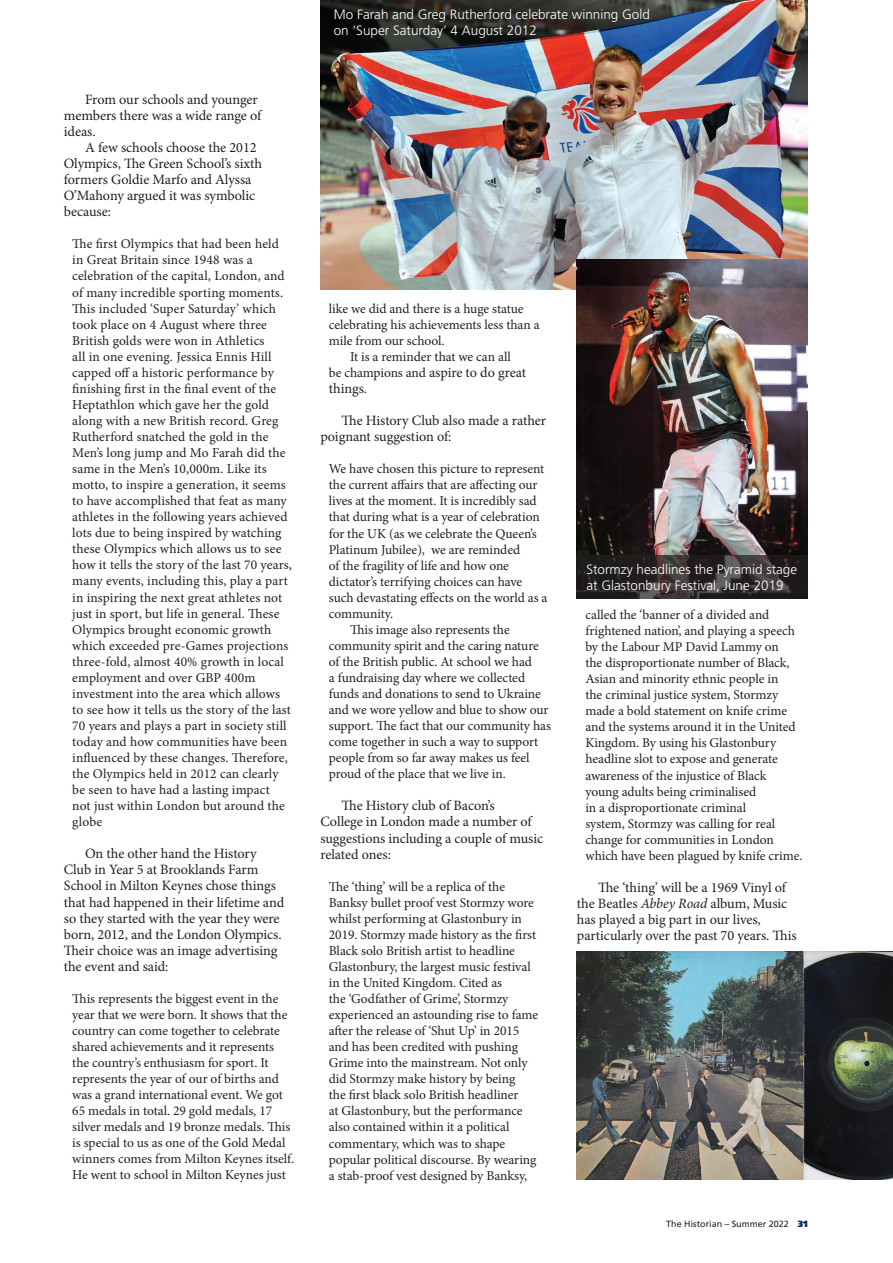
<style>
.page{position:relative;width:893px;height:1263px;background:#fff}
.page>*{position:absolute;margin:0;border:0;box-sizing:border-box;transform-origin:0 0}
.Haz_Body_text{font:14.25px/16px "Minion Pro";letter-spacing:-.005em;color:#231f20}
.Haz_body_text_1st_pa{font:13.5px/16px "Minion Pro";letter-spacing:-.005em;color:#231f20}
.Haz_Body_text-2{font:13.5px/16px "Minion Pro";letter-spacing:-.005em;color:#231f20}
.Haz_Body_text_2{font:300 13.5px/16.2px "Frutiger";color:#fff}
.t1{font:9px "Frutiger";color:#231f20}
.s1{font-size:13.5px}
.s2{font-style:italic}
.s3{font-weight:900;color:#00295c}
</style>
<div class="page">
<img style="left:320px;top:0;width:488px;height:289px">
<img style="left:577px;top:259px;width:231px;height:296px">
<svg style="left:577px;top:555px;width:231px;height:43px;background:#2f2b2b"></svg>
<img style="left:577px;top:951px;width:316px;height:229px">
<p class="Haz_Body_text" style="left:64px;top:91px;width:199px;text-indent:21px">From our schools and younger members there was a wide range of ideas.</p>
<p class="Haz_Body_text" style="left:64px;top:140px;width:200px;text-indent:21px">A few schools choose the 2012<br>Olympics, The Green School’s sixth formers Goldie Marfo and Alyssa<br>O’Mahony argued it was symbolic because:</p>
<p class="Haz_body_text_1st_pa" style="left:72px;top:236px;width:221px">The first Olympics that had been held in Great Britain since 1948 was a celebration of the capital, London, and of many incredible sporting moments.<br>This included ‘Super Saturday’ which took place on 4 August where three British golds were won in Athletics<br>all in one evening. Jessica Ennis Hill capped off a historic performance by finishing first in the final event of the Heptathlon which gave her the gold along with a new British record. Greg Rutherford snatched the gold in the Men’s long jump and Mo Farah did the same in the Men’s 10,000m. Like its motto, to inspire a generation, it seems to have accomplished that feat as many athletes in the following years achieved lots due to being inspired by watching these Olympics which allows us to see how it tells the story of the last 70 years, many events, including this, play a part in inspiring the next great athletes not just in sport, but life in general. These Olympics brought economic growth which exceeded pre-Games projections three-fold, almost 40% growth in local employment and over GBP 400m investment into the area which allows to see how it tells us the story of the last 70 years and plays a part in society still today and how communities have been influenced by these changes. Therefore, the Olympics held in 2012 can clearly be seen to have had a lasting impact<br>not just within London but around the globe</p>
<p class="Haz_Body_text" style="left:64px;top:846px;width:222px;text-indent:21px">On the other hand the History Club in Year 5 at Brooklands Farm School in Milton Keynes chose things that had happened in their lifetime and so they started with the year they were born, 2012, and the London Olympics.<br>Their choice was an image advertising the event and said:</p>
<p class="Haz_body_text_1st_pa" style="left:72px;top:990px;width:223px">This represents the biggest event in the year that we were born. It shows that the country can come together to celebrate shared achievements and it represents the country’s enthusiasm for sport. It represents the year of our of births and was a grand international event. We got 65 medals in total. 29 gold medals, 17 silver medals and 19 bronze medals. This is special to us as one of the Gold Medal winners comes from Milton Keynes itself.<br>He went to school in Milton Keynes just</p>
<p class="Haz_Body_text_2" style="left:334px;top:6px;width:318px">Mo Farah and Greg Rutherford celebrate winning Gold on ‘Super Saturday’ 4 August 2012</p>
<p class="Haz_body_text_1st_pa" style="left:329px;top:300px;width:212px">like we did and there is a huge statue celebrating his achievements less than a mile from our school.</p>
<p class="Haz_Body_text-2" style="left:350px;top:349px;width:162px">It is a reminder that we can all</p>
<p class="Haz_Body_text" style="left:329px;top:364px;width:199px"><span class="s1">be champions and</span> aspire to do great things.</p>
<p class="Haz_Body_text" style="left:320px;top:413px;width:227px;text-indent:21px">The History Club also made a rather poignant suggestion of:</p>
<p class="Haz_body_text_1st_pa" style="left:329px;top:461px;width:220px">We have chosen this picture to represent the current affairs that are affecting our lives at the moment. It is incredibly sad that during what is a year of celebration for the UK (as we celebrate the Queen’s Platinum Jubilee), we are reminded<br>of the fragility of life and how one dictator’s terrifying choices can have such devastating effects on the world as a community.</p>
<p class="Haz_Body_text-2" style="left:329px;top:621px;width:224px;text-indent:21px">This image also represents the community spirit and the caring nature of the British public. At school we had<br>a fundraising day where we collected funds and donations to send to Ukraine and we wore yellow and blue to show our support. The fact that our community has come together in such a way to support people from so far away makes us feel proud of the place that we live in.</p>
<p class="Haz_Body_text" style="left:320px;top:798px;width:224px;text-indent:21px">The History club of Bacon’s<br>College in London made a number of suggestions including a couple of music related ones:</p>
<p class="Haz_body_text_1st_pa" style="left:329px;top:878px;width:211px">The ‘thing’ will be a replica of the Banksy bullet proof vest Stormzy wore whilst performing at Glastonbury in 2019. Stormzy made history as the first Black solo British artist to headline Glastonbury, the largest music festival in the United Kingdom. Cited as<br>the ‘Godfather of Grime’, Stormzy experienced an astounding rise to fame after the release of ‘Shut Up’ in 2015 and has been credited with pushing Grime into the mainstream. Not only did Stormzy make history by being<br>the first black solo British headliner<br>at Glastonbury, but the performance also contained within it a political commentary, which was to shape popular political discourse. By wearing a stab-proof vest designed by Banksy,</p>
<p class="Haz_Body_text_2" style="left:586px;top:561px;width:212px">Stormzy headlines the Pyramid stage at Glastonbury Festival, June 2019</p>
<p class="Haz_body_text_1st_pa" style="left:585px;top:607px;width:219px">called the ‘banner of a divided and frightened nation’, and playing a speech by the Labour MP David Lammy on<br>the disproportionate number of Black, Asian and minority ethnic people in<br>the criminal justice system, Stormzy made a bold statement on knife crime and the systems around it in the United Kingdom. By using his Glastonbury headline slot to expose and generate awareness of the injustice of Black young adults being criminalised<br>in a disproportionate criminal<br>system, Stormzy was calling for real change for communities in London which have been plagued by knife crime.</p>
<p class="Haz_Body_text" style="left:577px;top:879px;width:221px;text-indent:21px">The ‘thing’ will be a 1969 Vinyl of the Beatles <span class="s2">Abbey Road</span> album, Music has played a big part in our lives, particularly over the past 70 years. This</p>
<p class="t1" style="left:666px;top:1218px;width:143px">The Historian – Summer 2022 <span class="s3">31</span></p>
</div>
